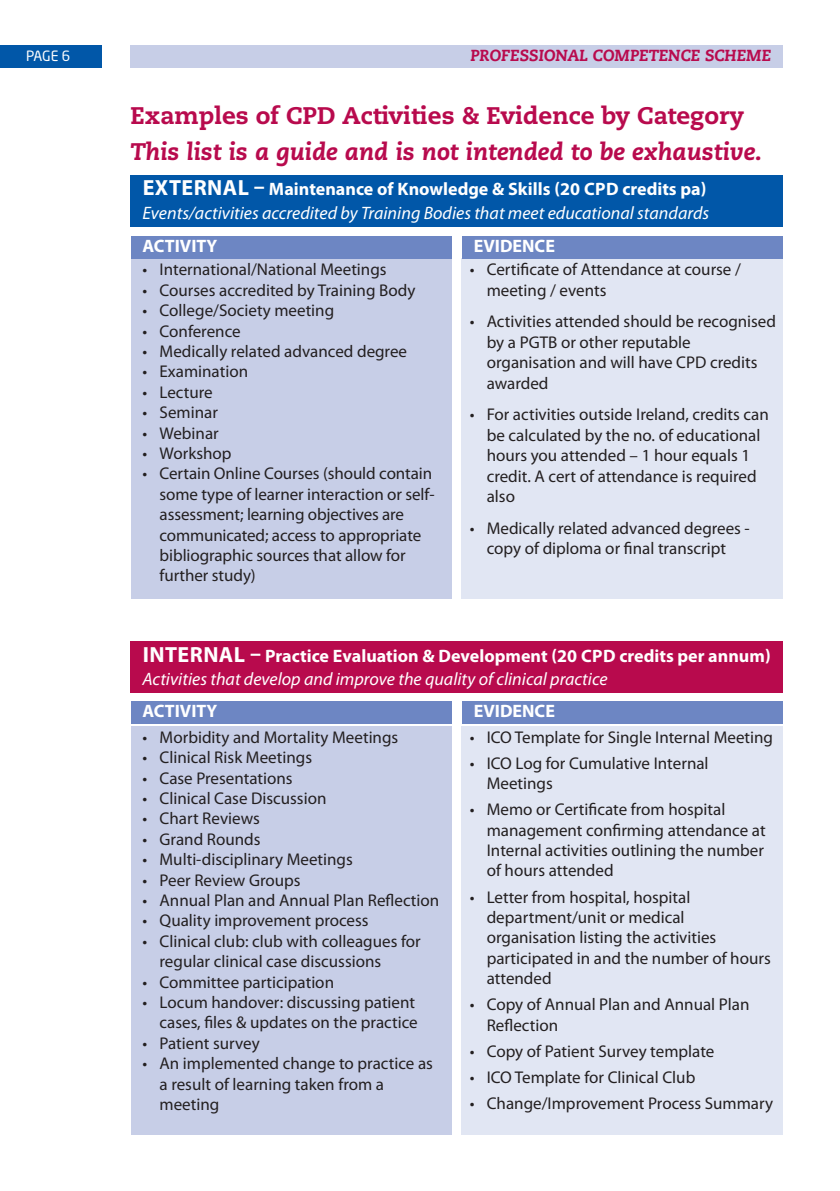
<style>
.page{position:relative;width:840px;height:1191px;background:#fff}
.page>*{position:absolute;margin:0;border:0;box-sizing:border-box;transform-origin:0 0}
.t1{font:italic 800 24px "Caecilia";color:#b80a4d}
.t2{font:800 24px "Caecilia";color:#b80a4d}
.t3{font:italic 18px/23.4px "Myriad Pro";color:#fff}
.t4{font:700 18px "Myriad Pro";color:#fff}
.t5{font:17px/20.4px "Myriad Pro";color:#231f20}
.t6{font:italic 800 16px "Caecilia";color:#b80a4d}
.t7{font:14px "Neo Sans";color:#fff}
.s1{font-weight:700;font-style:normal;font-size:22px}
.s2{font-weight:700;font-style:normal}
</style>
<div class="page">
<div style="left:0;top:45px;width:102px;height:23px;background:#0157a8"></div>
<div style="left:130px;top:45px;width:652px;height:23px;background:#c7cee7"></div>
<div style="left:130px;top:258px;width:321px;height:341px;background:#c7cee7"></div>
<div style="left:461px;top:258px;width:321px;height:341px;background:#e1e6f3"></div>
<div style="left:130px;top:175px;width:652px;height:51px;background:#0157a8"></div>
<div style="left:130px;top:726px;width:321px;height:408px;background:#c7cee7"></div>
<div style="left:461px;top:726px;width:321px;height:408px;background:#e1e6f3"></div>
<div style="left:130px;top:642px;width:652px;height:51px;background:#b80a4d"></div>
<div style="left:130px;top:236px;width:321px;height:22px;background:#6d86c3"></div>
<div style="left:461px;top:236px;width:321px;height:22px;background:#6d86c3"></div>
<div style="left:130px;top:701px;width:321px;height:23px;background:#6d86c3"></div>
<div style="left:461px;top:701px;width:321px;height:23px;background:#6d86c3"></div>
<p class="t7" style="left:26px;top:48px;width:46px">PAGE 6</p>
<p class="t6" style="left:470px;top:49px;width:302px">PROFESSIONAL COMPETENCE SCHEME</p>
<h1 class="t2" style="left:130px;top:105px;width:614px">Examples of CPD Activities &amp; Evidence by Category</h1>
<h1 class="t1" style="left:130px;top:142px;width:633px">This list is a guide and is not intended to be exhaustive.</h1>
<p class="t3" style="left:142px;top:179px;width:568px"><span class="s1">EXTERNAL –</span> <span class="s2">Maintenance of Knowledge &amp; Skills (20 CPD credits pa)<br></span>Events/activities accredited by Training Bodies that meet educational standards</p>
<p class="t4" style="left:142px;top:239px;width:76px">ACTIVITY</p>
<p class="t4" style="left:473px;top:239px;width:83px">EVIDENCE</p>
<p class="t5" style="left:142px;top:261px;width:245px">• International/National Meetings</p>
<p class="t5" style="left:142px;top:281px;width:274px">• Courses accredited by Training Body</p>
<p class="t5" style="left:142px;top:301px;width:193px">• College/Society meeting</p>
<p class="t5" style="left:142px;top:322px;width:100px">• Conference</p>
<p class="t5" style="left:142px;top:342px;width:266px">• Medically related advanced degree</p>
<p class="t5" style="left:142px;top:363px;width:107px">• Examination</p>
<p class="t5" style="left:142px;top:383px;width:72px">• Lecture</p>
<p class="t5" style="left:142px;top:403px;width:77px">• Seminar</p>
<p class="t5" style="left:142px;top:424px;width:78px">• Webinar</p>
<p class="t5" style="left:142px;top:444px;width:90px">• Workshop</p>
<p class="t5" style="left:159px;top:465px;width:276px;text-indent:-17px">• Certain Online Courses (should contain some type of learner interaction or self&shy;assessment; learning objectives are communicated; access to appropriate bibliographic sources that allow for further study)</p>
<p class="t5" style="left:486px;top:261px;width:255px;text-indent:-17px">• Certificate of Attendance at course / meeting / events</p>
<p class="t5" style="left:486px;top:313px;width:291px;text-indent:-17px">• Activities attended should be recognised by a PGTB or other reputable organisation and will have CPD credits awarded</p>
<p class="t5" style="left:486px;top:406px;width:283px;text-indent:-17px">• For activities outside Ireland, credits can be calculated by the no. of educational hours you attended – 1 hour equals 1 credit. A cert of attendance is required also</p>
<p class="t5" style="left:469px;top:519px;width:281px;text-align:center">• Medically related advanced degrees - copy of diploma or final transcript</p>
<p class="t3" style="left:142px;top:645px;width:629px"><span class="s1">INTERNAL –</span> <span class="s2">Practice Evaluation &amp; Development (20 CPD credits per annum)<br></span>Activities that develop and improve the quality of clinical practice</p>
<p class="t4" style="left:142px;top:704px;width:76px">ACTIVITY</p>
<p class="t4" style="left:473px;top:704px;width:83px">EVIDENCE</p>
<p class="t5" style="left:142px;top:728px;width:257px">• Morbidity and Mortality Meetings</p>
<p class="t5" style="left:142px;top:748px;width:171px">• Clinical Risk Meetings</p>
<p class="t5" style="left:142px;top:769px;width:151px">• Case Presentations</p>
<p class="t5" style="left:142px;top:789px;width:185px">• Clinical Case Discussion</p>
<p class="t5" style="left:142px;top:809px;width:119px">• Chart Reviews</p>
<p class="t5" style="left:142px;top:830px;width:119px">• Grand Rounds</p>
<p class="t5" style="left:142px;top:850px;width:212px">• Multi-disciplinary Meetings</p>
<p class="t5" style="left:142px;top:871px;width:159px">• Peer Review Groups</p>
<p class="t5" style="left:142px;top:891px;width:298px">• Annual Plan and Annual Plan Reflection</p>
<p class="t5" style="left:142px;top:911px;width:227px">• Quality improvement process</p>
<p class="t5" style="left:159px;top:932px;width:262px;text-indent:-17px">• Clinical club: club with colleagues for regular clinical case discussions</p>
<p class="t5" style="left:142px;top:973px;width:193px">• Committee participation</p>
<p class="t5" style="left:142px;top:993px;width:276px;text-align:right">• Locum handover: discussing patient cases, files &amp; updates on the practice</p>
<p class="t5" style="left:142px;top:1034px;width:119px">• Patient survey</p>
<p class="t5" style="left:159px;top:1054px;width:275px;text-indent:-17px">• An implemented change to practice as a result of learning taken from a meeting</p>
<p class="t5" style="left:469px;top:728px;width:305px">• ICO Template for Single Internal Meeting</p>
<p class="t5" style="left:486px;top:754px;width:223px;text-indent:-17px">• ICO Log for Cumulative Internal<br>Meetings</p>
<p class="t5" style="left:486px;top:800px;width:280px;text-indent:-17px">• Memo or Certificate from hospital management confirming attendance at Internal activities outlining the number of hours attended</p>
<p class="t5" style="left:486px;top:888px;width:285px;text-indent:-17px">• Letter from hospital, hospital department/unit or medical organisation listing the activities participated in and the number of hours attended</p>
<p class="t5" style="left:486px;top:995px;width:264px;text-indent:-17px">• Copy of Annual Plan and Annual Plan<br>Reflection</p>
<p class="t5" style="left:469px;top:1042px;width:246px">• Copy of Patient Survey template</p>
<p class="t5" style="left:469px;top:1068px;width:227px">• ICO Template for Clinical Club</p>
<p class="t5" style="left:469px;top:1094px;width:305px">• Change/Improvement Process Summary</p>
</div>
